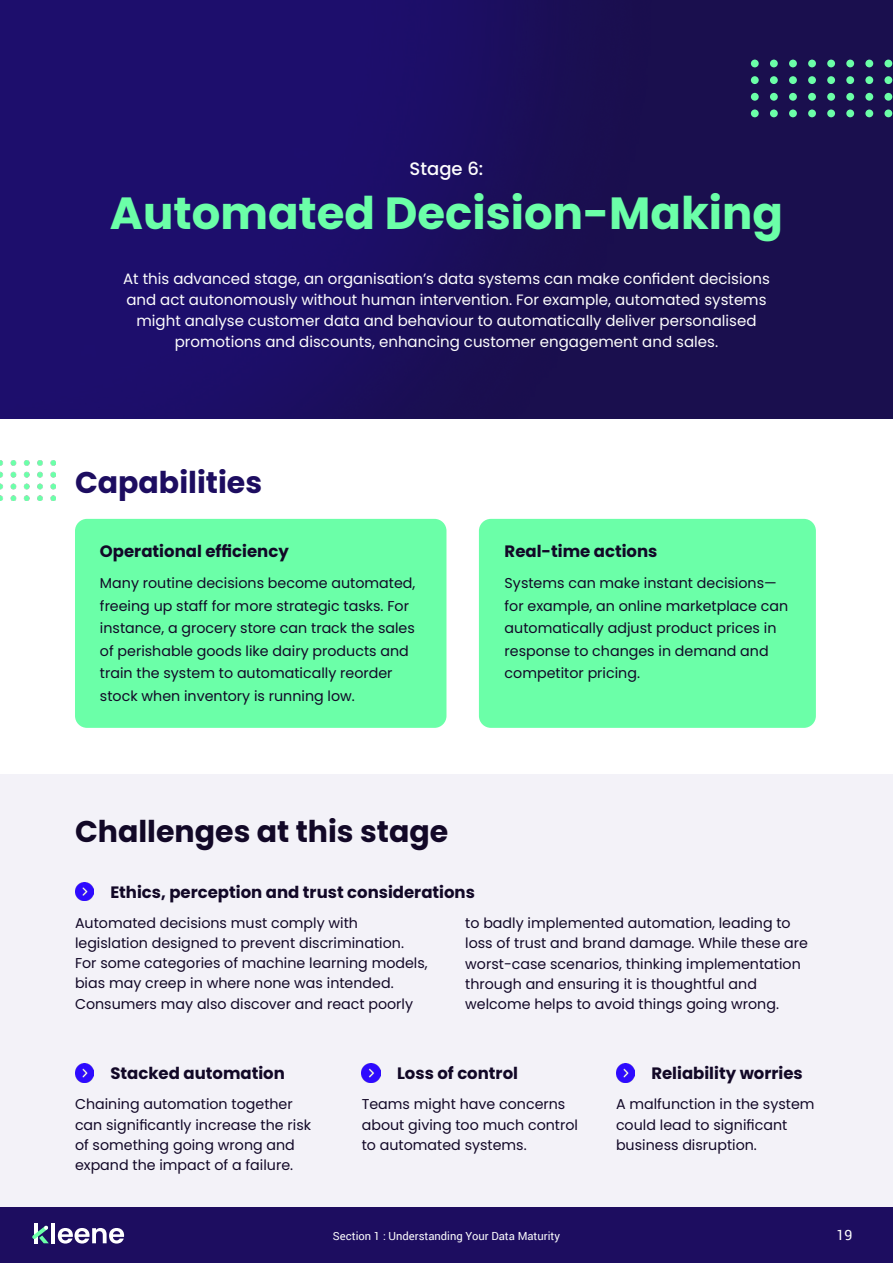
<style>
.page{position:relative;width:893px;height:1263px;background:#fff}
.page>*{position:absolute;margin:0;border:0;box-sizing:border-box;transform-origin:0 0}
.t1{font:700 45px "Poppins";color:#6bffa8}
.t2{font:700 30px "Poppins";color:#120827}
.t3{font:700 30px "Poppins";color:#1d0d60}
.t4{font:500 18px "Poppins";color:#fdfdfd}
.t5{font:700 16.5px "Poppins";color:#120827}
.t6{font:15px/21px "Poppins";color:#fdfdfd;text-align:center}
.t7{font:14.25px/20.2px "Poppins";color:#120827}
.t8{font:14.25px "Roboto";color:#fdfdfd}
.t9{font:11.25px "Roboto";color:#fdfdfd}
</style>
<div class="page">
<div style="left:0;top:1206px;width:893px;height:57px;background:#1d0d60"></div>
<hr style="left:51px;top:1223px;width:4px;height:20px;background:#fff">
<hr style="left:34px;top:1223px;width:4px;height:20px;background:#fff">
<svg style="left:58px;top:1228px;width:66px;height:15px"></svg>
<svg style="left:32px;top:1225px;width:17px;height:18px"></svg>
<div style="left:0;top:774px;width:893px;height:432px;background:#f3f2f8"></div>
<div style="left:0;top:0;width:893px;height:419px;background:#1a0f4e"></div>
<img style="left:0;top:0;width:538px;height:419px">
<div style="left:75px;top:519px;width:371px;height:209px;background:#6bffa8;border-radius:12px"></div>
<div style="left:479px;top:519px;width:337px;height:209px;background:#6bffa8;border-radius:12px"></div>
<img style="left:75px;top:1064px;width:18px;height:18px">
<div style="left:751px;top:60px;width:8px;height:7px;background:#6bffa8;border-radius:50%"></div>
<div style="left:770px;top:60px;width:8px;height:7px;background:#6bffa8;border-radius:50%"></div>
<div style="left:789px;top:60px;width:8px;height:7px;background:#6bffa8;border-radius:50%"></div>
<div style="left:808px;top:60px;width:8px;height:7px;background:#6bffa8;border-radius:50%"></div>
<div style="left:827px;top:60px;width:8px;height:7px;background:#6bffa8;border-radius:50%"></div>
<div style="left:846px;top:60px;width:8px;height:7px;background:#6bffa8;border-radius:50%"></div>
<div style="left:865px;top:60px;width:8px;height:7px;background:#6bffa8;border-radius:50%"></div>
<div style="left:884px;top:60px;width:8px;height:7px;background:#6bffa8;border-radius:50%"></div>
<div style="left:751px;top:76px;width:8px;height:8px;background:#6bffa8;border-radius:50%"></div>
<div style="left:770px;top:76px;width:8px;height:8px;background:#6bffa8;border-radius:50%"></div>
<div style="left:789px;top:76px;width:8px;height:8px;background:#6bffa8;border-radius:50%"></div>
<div style="left:808px;top:76px;width:8px;height:8px;background:#6bffa8;border-radius:50%"></div>
<div style="left:827px;top:76px;width:8px;height:8px;background:#6bffa8;border-radius:50%"></div>
<div style="left:846px;top:76px;width:8px;height:8px;background:#6bffa8;border-radius:50%"></div>
<div style="left:865px;top:76px;width:8px;height:8px;background:#6bffa8;border-radius:50%"></div>
<div style="left:884px;top:76px;width:8px;height:8px;background:#6bffa8;border-radius:50%"></div>
<div style="left:751px;top:93px;width:8px;height:8px;background:#6bffa8;border-radius:50%"></div>
<div style="left:770px;top:93px;width:8px;height:8px;background:#6bffa8;border-radius:50%"></div>
<div style="left:789px;top:93px;width:8px;height:8px;background:#6bffa8;border-radius:50%"></div>
<div style="left:808px;top:93px;width:8px;height:8px;background:#6bffa8;border-radius:50%"></div>
<div style="left:827px;top:93px;width:8px;height:8px;background:#6bffa8;border-radius:50%"></div>
<div style="left:846px;top:93px;width:8px;height:8px;background:#6bffa8;border-radius:50%"></div>
<div style="left:865px;top:93px;width:8px;height:8px;background:#6bffa8;border-radius:50%"></div>
<div style="left:884px;top:93px;width:8px;height:8px;background:#6bffa8;border-radius:50%"></div>
<div style="left:751px;top:109px;width:8px;height:8px;background:#6bffa8;border-radius:50%"></div>
<div style="left:770px;top:109px;width:8px;height:8px;background:#6bffa8;border-radius:50%"></div>
<div style="left:789px;top:109px;width:8px;height:8px;background:#6bffa8;border-radius:50%"></div>
<div style="left:808px;top:109px;width:8px;height:8px;background:#6bffa8;border-radius:50%"></div>
<div style="left:827px;top:109px;width:8px;height:8px;background:#6bffa8;border-radius:50%"></div>
<div style="left:846px;top:109px;width:8px;height:8px;background:#6bffa8;border-radius:50%"></div>
<div style="left:865px;top:109px;width:8px;height:8px;background:#6bffa8;border-radius:50%"></div>
<div style="left:884px;top:109px;width:8px;height:8px;background:#6bffa8;border-radius:50%"></div>
<img style="left:0;top:460px;width:56px;height:40px">
<img style="left:75px;top:882px;width:18px;height:18px">
<img style="left:362px;top:1064px;width:18px;height:18px">
<img style="left:616px;top:1064px;width:18px;height:18px">
<p class="t4" style="left:410px;top:158px;width:75px">Stage 6:</p>
<h1 class="t1" style="left:110px;top:187px;width:674px">Automated Decision-Making</h1>
<p class="t6" style="left:123px;top:269px;width:648px">At this advanced stage, an organisation’s data systems can make confident decisions and act autonomously without human intervention. For example, automated systems might analyse customer data and behaviour to automatically deliver personalised promotions and discounts, enhancing customer engagement and sales.</p>
<h2 class="t3" style="left:75px;top:465px;width:189px">Capabilities</h2>
<p class="t5" style="left:100px;top:542px;width:190px">Operational efficiency</p>
<p class="t7" style="left:100px;top:572px;width:317px;line-height:22.5px">Many routine decisions become automated, freeing up staff for more strategic tasks. For instance, a grocery store can track the sales of perishable goods like dairy products and train the system to automatically reorder stock when inventory is running low.</p>
<p class="t5" style="left:505px;top:542px;width:154px">Real-time actions</p>
<p class="t7" style="left:505px;top:572px;width:285px;line-height:22.5px">Systems can make instant decisions— for example, an online marketplace can automatically adjust product prices in response to changes in demand and competitor pricing.</p>
<h2 class="t2" style="left:75px;top:814px;width:375px">Challenges at this stage</h2>
<p class="t5" style="left:110px;top:882px;width:366px">Ethics, perception and trust considerations</p>
<p class="t7" style="left:75px;top:912px;width:354px">Automated decisions must comply with legislation designed to prevent discrimination.<br>For some categories of machine learning models, bias may creep in where none was intended.<br>Consumers may also discover and react poorly</p>
<p class="t7" style="left:465px;top:913px;width:344px">to badly implemented automation, leading to loss of trust and brand damage. While these are worst-case scenarios, thinking implementation through and ensuring it is thoughtful and welcome helps to avoid things going wrong.</p>
<p class="t5" style="left:110px;top:1064px;width:176px">Stacked automation</p>
<p class="t7" style="left:75px;top:1094px;width:238px">Chaining automation together can significantly increase the risk of something going wrong and expand the impact of a failure.</p>
<p class="t5" style="left:397px;top:1064px;width:122px">Loss of control</p>
<p class="t7" style="left:362px;top:1094px;width:218px">Teams might have concerns about giving too much control to automated systems.</p>
<p class="t9" style="left:333px;top:1228px;width:228px">Section 1 : Understanding Your Data Maturity</p>
<p class="t5" style="left:651px;top:1064px;width:153px">Reliability worries</p>
<p class="t7" style="left:616px;top:1094px;width:200px">A malfunction in the system could lead to significant business disruption.</p>
<p class="t8" style="left:836px;top:1225px;width:17px">19</p>
</div>
